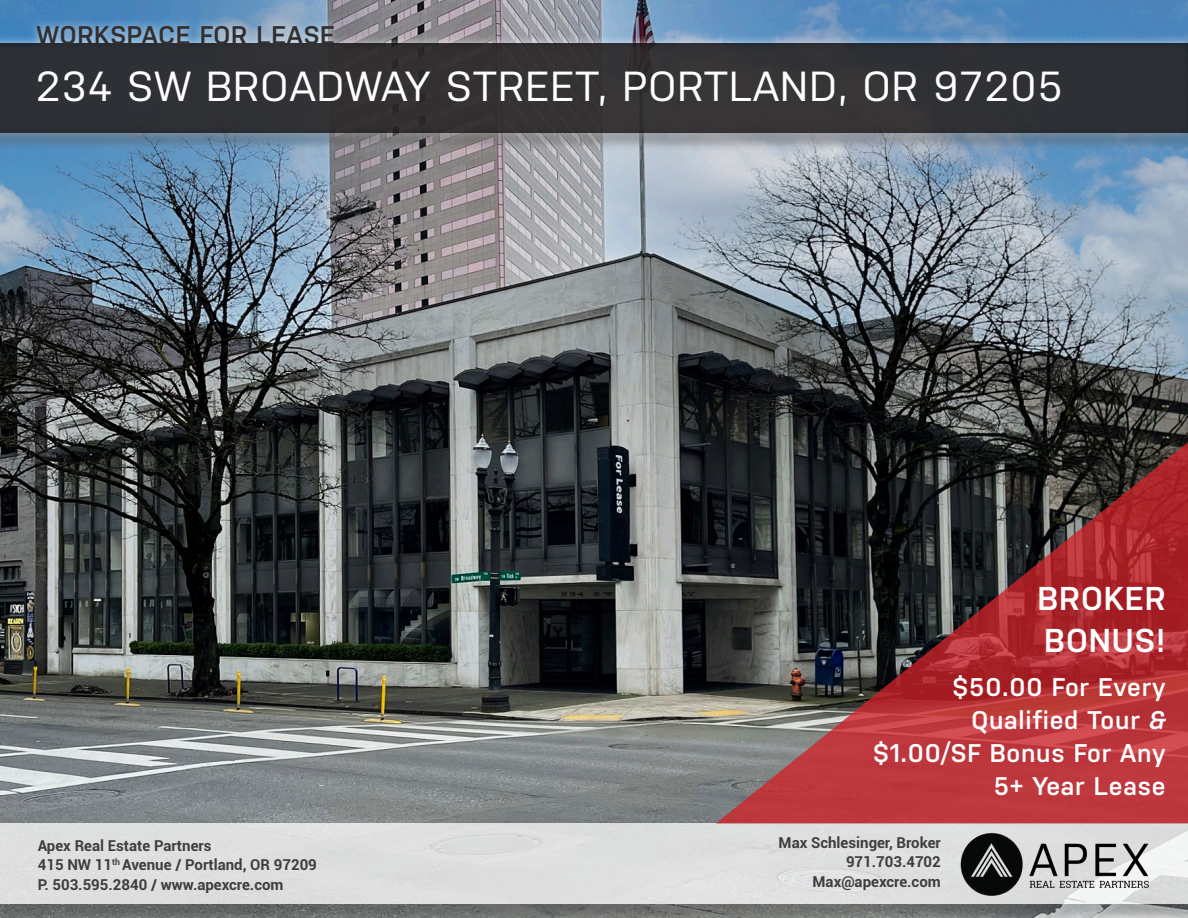
<style>
.page{position:relative;width:1188px;height:918px;background:#fff}
.page>*{position:absolute;margin:0;border:0;box-sizing:border-box;transform-origin:0 0}
.Heading{font:42px "Nudista";letter-spacing:.03em;color:#fff}
.t1{font:600 33px "Nudista";letter-spacing:.03em;color:#fff}
.t2{font:600 25.5px/33px "Nudista";letter-spacing:.03em;color:#fff;text-align:right}
.Heading-2{font:600 25.5px "Nudista";letter-spacing:.03em;color:#312f30}
.t3{font:700 15px "Roboto";color:#3e3e3f}
.s1{font-style:italic}
</style>
<div class="page">
<img style="left:0;top:0;width:1188px;height:824px">
<div style="left:0;top:826px;width:1188px;height:92px;background:#231f20;opacity:.35"></div>
<div style="left:0;top:824px;width:1188px;height:80px;background:#dedfdf"></div>
<div style="left:0;top:16px;width:1188px;height:141px;background:#fff;opacity:.75"></div>
<div style="left:0;top:46px;width:1188px;height:105px;background:#231f20;opacity:.35"></div>
<div style="left:0;top:43px;width:1188px;height:90px;background:#313135"></div>
<img style="left:960px;top:833px;width:191px;height:63px">
<svg style="left:716px;top:411px;width:472px;height:413px;background:#713638"></svg>
<p class="Heading-2" style="left:37px;top:21px;width:300px">WORKSPACE FOR LEASE</p>
<p class="Heading" style="left:35px;top:62px;width:1029px">234 SW BROADWAY STREET, PORTLAND, OR 97205</p>
<p class="t3" style="left:38px;top:835px;width:175px">Apex Real Estate Partners</p>
<p class="t3" style="left:38px;top:854px;width:281px">415 NW 11<sup>th</sup> Avenue / Portland, OR 97209</p>
<p class="t3" style="left:38px;top:874px;width:247px">P. 503.595.2840 / www.apexcre.com</p>
<p class="t1" style="left:1038px;top:579px;width:129px">BROKER</p>
<p class="t1" style="left:1044px;top:621px;width:123px">BONUS!</p>
<p class="t2" style="left:953px;top:670px;width:214px">$50.00 For Every</p>
<p class="t2" style="left:972px;top:703px;width:195px">Qualified Tour <span class="s1">&amp;</span></p>
<p class="t2" style="left:873px;top:736px;width:294px">$1.00/SF Bonus For Any<br>5+ Year Lease</p>
<p class="t3" style="left:779px;top:832px;width:164px">Max Schlesinger, Broker</p>
<p class="t3" style="left:846px;top:851px;width:96px">971.703.4702</p>
<p class="t3" style="left:813px;top:871px;width:130px">Max@apexcre.com</p>
</div>
